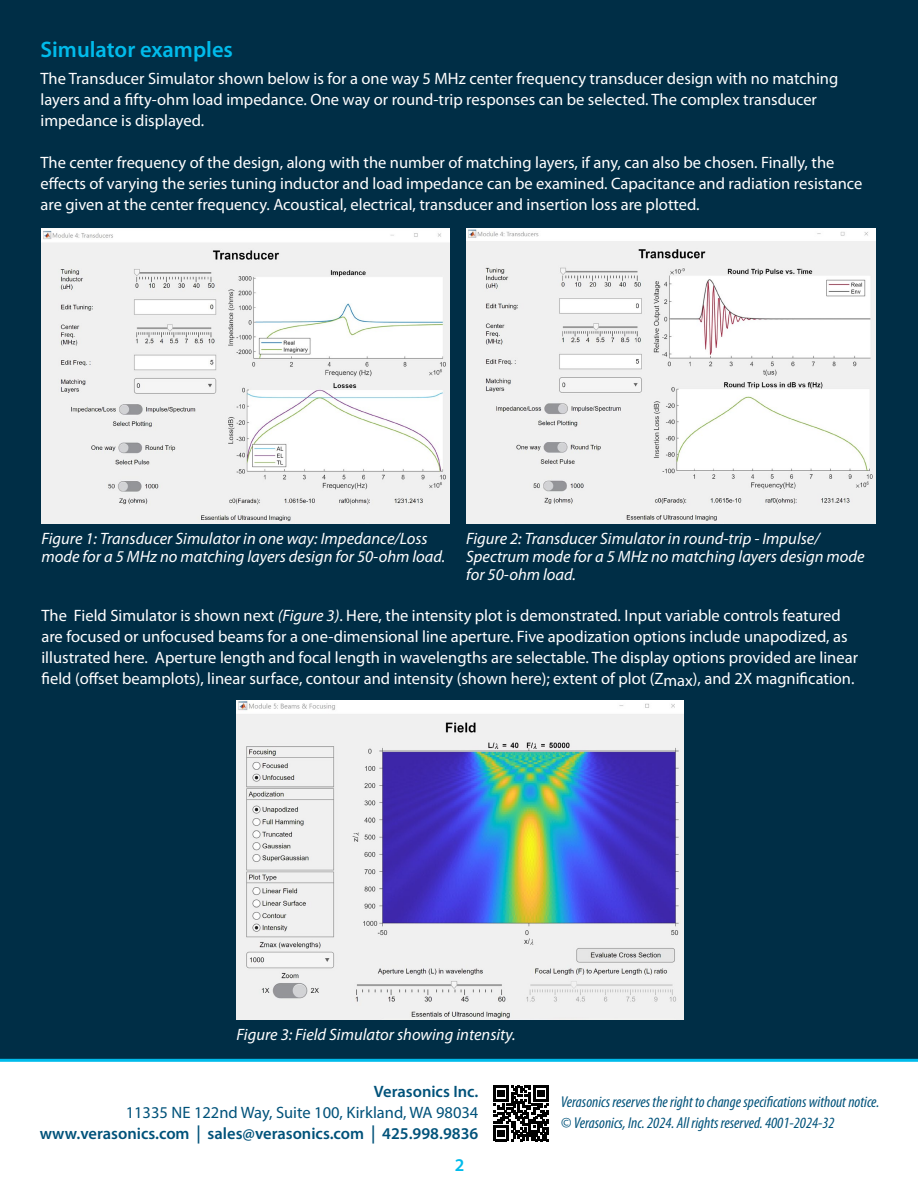
<style>
.page{position:relative;width:918px;height:1188px;background:#fff}
.page>*{position:absolute;margin:0;border:0;box-sizing:border-box;transform-origin:0 0}
.t1{font:600 22.5px "Myriad Pro";color:#00bbeb}
.t2{font:600 18px "Myriad Pro";color:#00bbeb}
.t3{font:16.5px/21px "Myriad Pro";color:#fff}
.t4{font:italic 16.5px/18px "Myriad Pro";color:#fff}
.t5{font:600 16.5px/21px "Myriad Pro";color:#00527a;text-align:right}
.t6{font:italic condensed 15.75px/21px "Myriad Pro";color:#00527a}
.s1{font-style:italic}
.s2{font-weight:400}
.s3{font-size:18.15px}
</style>
<div class="page">
<div style="left:0;top:0;width:918px;height:1112px;background:#002e46"></div>
<div style="left:0;top:1060px;width:918px;height:128px;background:#fff"></div>
<svg style="left:493px;top:1086px;width:56px;height:55px"></svg>
<hr style="left:0;top:1059px;width:918px;height:3px;background:#00bbeb">
<img style="left:41px;top:229px;width:409px;height:295px">
<img style="left:466px;top:229px;width:410px;height:295px">
<img style="left:237px;top:700px;width:446px;height:320px">
<h1 class="t1" style="left:40px;top:36px;width:194px">Simulator examples</h1>
<p class="t3" style="left:40px;top:68px;width:799px">The Transducer Simulator shown below is for a one way 5 MHz center frequency transducer design with no matching layers and a fifty-ohm load impedance. One way or round-trip responses can be selected. The complex transducer impedance is displayed.</p>
<p class="t3" style="left:40px;top:152px;width:824px">The center frequency of the design, along with the number of matching layers, if any, can also be chosen. Finally, the effects of varying the series tuning inductor and load impedance can be examined. Capacitance and radiation resistance are given at the center frequency. Acoustical, electrical, transducer and insertion loss are plotted.</p>
<p class="t4" style="left:41px;top:529px;width:405px">Figure 1: Transducer Simulator in one way: Impedance/Loss mode for a 5 MHz no matching layers design for 50-ohm load.</p>
<p class="t4" style="left:466px;top:529px;width:400px">Figure 2: Transducer Simulator in round-trip - Impulse/<br>Spectrum mode for a 5 MHz no matching layers design mode for 50-ohm load.</p>
<p class="t3" style="left:41px;top:605px;width:818px">The Field Simulator is shown next <span class="s1">(Figure 3)</span>. Here, the intensity plot is demonstrated. Input variable controls featured are focused or unfocused beams for a one-dimensional line aperture. Five apodization options include unapodized, as illustrated here. Aperture length and focal length in wavelengths are selectable. The display options provided are linear field (offset beamplots), linear surface, contour and intensity (shown here); extent of plot (Zmax), and 2X magnification.</p>
<p class="t4" style="left:237px;top:1026px;width:281px">Figure 3: Field Simulator showing intensity.</p>
<p class="t5" style="left:374px;top:1080px;width:106px">Verasonics Inc.</p>
<p class="t5" style="left:40px;top:1101px;width:440px"><span class="s2">11335 NE 122nd Way, Suite 100, Kirkland, WA 98034 </span>www.verasonics.com <span class="s3">|</span> sales@verasonics.com <span class="s3">|</span> 425.998.9836</p>
<p class="t6" style="left:561px;top:1091px;width:320px">Verasonics reserves the right to change specifications without notice. © Verasonics, Inc. 2024. All rights reserved. 4001-2024-32</p>
<p class="t2" style="left:455px;top:1153px;width:11px">2</p>
</div>
